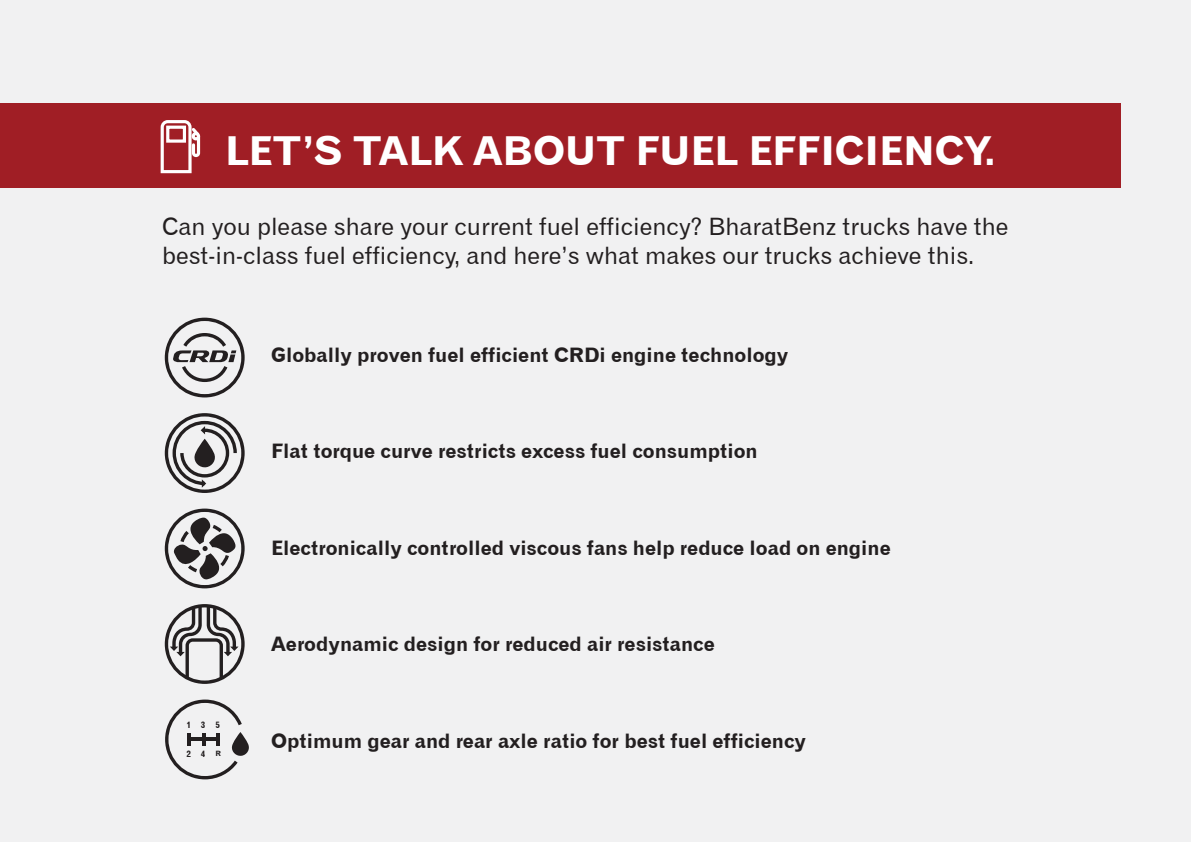
<style>
.page{position:relative;width:1191px;height:842px;background:#f1f1f2}
.page>*{position:absolute;margin:0;border:0;box-sizing:border-box;transform-origin:0 0}
.t1{font:40px "Gothic 720 BT Bold B";color:#fff}
.t2{font:24px/28.8px "Gothic 720 BT Roman B";color:#231f20}
.t3{font:20px "Gothic 720 BT Bold B";color:#231f20}
.t4{font:9px "Gothic 720 BT Bold B";color:#231f20}
.s1{font-size:7.4px}
</style>
<div class="page">
<div style="left:0;top:104px;width:1120px;height:84px;background:#a01e25"></div>
<svg style="left:165px;top:318px;width:80px;height:79px"></svg>
<svg style="left:165px;top:413px;width:80px;height:80px"></svg>
<svg style="left:165px;top:509px;width:80px;height:79px"></svg>
<svg style="left:165px;top:604px;width:80px;height:80px"></svg>
<svg style="left:165px;top:699px;width:84px;height:80px"></svg>
<hr style="left:216px;top:733px;width:4px;height:13px;background:#231f20">
<hr style="left:189px;top:738px;width:29px;height:3px;background:#231f20">
<svg style="left:160px;top:120px;width:41px;height:54px"></svg>
<div style="left:192px;top:132px;width:8px;height:8px;border:3px solid #fff;border-radius:50%"></div>
<h1 class="t1" style="left:225px;top:126px;width:772px">LET’S TALK ABOUT FUEL EFFICIENCY.</h1>
<p class="t2" style="left:162px;top:212px;width:848px">Can you please share your current fuel efficiency? BharatBenz trucks have the best-in-class fuel efficiency, and here’s what makes our trucks achieve this.</p>
<p class="t3" style="left:271px;top:342px;width:519px">Globally proven fuel efficient CRDi engine technology</p>
<p class="t3" style="left:271px;top:439px;width:488px">Flat torque curve restricts excess fuel consumption</p>
<p class="t3" style="left:271px;top:535px;width:621px">Electronically controlled viscous fans help reduce load on engine</p>
<p class="t4" style="left:187px;top:719px;width:35px">135</p>
<p class="t4" style="left:187px;top:748px;width:36px">24 <span class="s1">R</span></p>
<p class="t3" style="left:271px;top:632px;width:445px">Aerodynamic design for reduced air resistance</p>
<p class="t3" style="left:271px;top:728px;width:536px">Optimum gear and rear axle ratio for best fuel efficiency</p>
</div>
